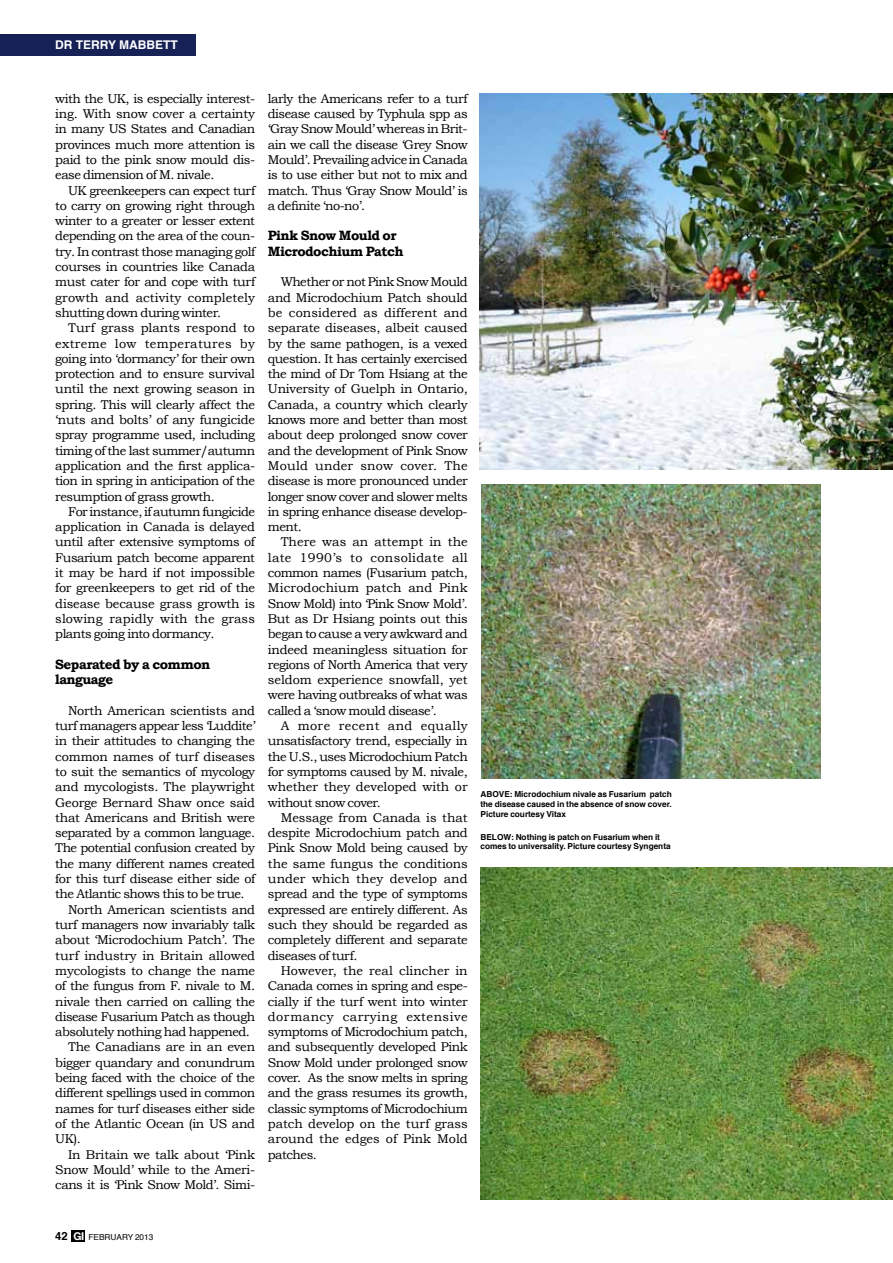
<style>
.page{position:relative;width:893px;height:1263px;background:#fff}
.page>*{position:absolute;margin:0;border:0;box-sizing:border-box;transform-origin:0 0}
.t1{font:700 13.5px/15.3px "Bookman Old Style";letter-spacing:-.04em;color:#000}
.t2{font:12.75px/15.3px "Bookman Old Style";letter-spacing:-.035em;color:#000;text-align:justify}
.t3{font:12.75px "Bookman Old Style";letter-spacing:-.01em;color:#000}
.t4{font:12.75px "Bookman Old Style";letter-spacing:-.015em;color:#000}
.t5{font:12.75px "Bookman Old Style";letter-spacing:-.005em;color:#000}
.t6{font:700 12px "Helvetica";color:#fff}
.t7{font:700 8.25px/9.8px "Helvetica";color:#000;text-align:justify}
.t8{font:8.25px "Helvetica";color:#000}
.s1{font-weight:700;font-size:11.25px}
.s2{font-family:"Helvetica Neue";font-weight:700;font-size:10.8px;color:#fff}
</style>
<div class="page">
<div style="left:0;top:34px;width:196px;height:21px;background:#162155"></div>
<img style="left:479px;top:94px;width:414px;height:375px">
<img style="left:481px;top:485px;width:340px;height:293px">
<img style="left:480px;top:867px;width:413px;height:332px">
<div style="left:71px;top:1230px;width:14px;height:11px;background:#000"></div>
<p class="t6" style="left:55px;top:35px;width:30px">DR TERR</p>
<p class="t6" style="left:108px;top:35px;width:56px">Y MABBETT</p>
<p class="t2" style="left:55px;top:91px;width:201px">with the UK, is especially interest&shy;ing. With snow cover a certainty in many US States and Canadian provinces much more attention is paid to the pink snow mould dis&shy;ease dimension of M. nivale.</p>
<p class="t2" style="left:55px;top:182px;width:201px;text-indent:13px">UK greenkeepers can expect turf to carry on growing right through winter to a greater or lesser extent depending on the area of the coun&shy;try. In contrast those managing golf courses in countries like Canada must cater for and cope with turf growth and activity completely shutting down during winter.</p>
<p class="t2" style="left:55px;top:320px;width:201px;text-indent:13px">Turf grass plants respond to extreme low temperatures by going into ‘dormancy’ for their own protection and to ensure survival until the next growing season in spring. This will clearly affect the ‘nuts and bolts’ of any fungicide spray programme used, including timing of the last summer/autumn application and the first applica&shy;tion in spring in anticipation of the resumption of grass growth.</p>
<p class="t2" style="left:55px;top:504px;width:201px;text-indent:13px">For instance, if autumn fungicide application in Canada is delayed until after extensive symptoms of Fusarium patch become apparent it may be hard if not impossible for greenkeepers to get rid of the disease because grass growth is slowing rapidly with the grass plants going into dormancy.</p>
<p class="t1" style="left:55px;top:656px;width:157px">Separated by a common language</p>
<p class="t4" style="left:68px;top:703px;width:189px">North American scientists and</p>
<p class="t2" style="left:55px;top:718px;width:201px">turf managers appear less ‘Luddite’</p>
<p class="t2" style="left:55px;top:733px;width:201px">in their attitudes to changing the</p>
<p class="t3" style="left:55px;top:749px;width:201px">common names of turf diseases</p>
<p class="t2" style="left:55px;top:764px;width:201px">to suit the semantics of mycology</p>
<p class="t3" style="left:55px;top:780px;width:201px">and mycologists. The playwright</p>
<p class="t4" style="left:55px;top:795px;width:201px">George Bernard Shaw once said</p>
<p class="t2" style="left:55px;top:810px;width:201px">that Americans and British were</p>
<p class="t2" style="left:55px;top:825px;width:201px">separated by a common language.</p>
<p class="t2" style="left:55px;top:840px;width:201px">The potential confusion created by</p>
<p class="t2" style="left:55px;top:856px;width:201px">the many different names created</p>
<p class="t2" style="left:55px;top:871px;width:201px">for this turf disease either side of</p>
<p class="t2" style="left:55px;top:886px;width:191px">the Atlantic shows this to be true.</p>
<p class="t4" style="left:68px;top:902px;width:189px">North American scientists and</p>
<p class="t2" style="left:55px;top:917px;width:201px">turf managers now invariably talk</p>
<p class="t2" style="left:55px;top:932px;width:201px">about ‘Microdochium Patch’. The</p>
<p class="t5" style="left:55px;top:948px;width:201px">turf industry in Britain allowed</p>
<p class="t3" style="left:55px;top:963px;width:201px">mycologists to change the name</p>
<p class="t2" style="left:55px;top:978px;width:201px">of the fungus from F. nivale to M.</p>
<p class="t2" style="left:55px;top:993px;width:201px">nivale then carried on calling the</p>
<p class="t2" style="left:55px;top:1009px;width:201px">disease Fusarium Patch as though</p>
<p class="t2" style="left:55px;top:1024px;width:196px">absolutely nothing had happened.</p>
<p class="t4" style="left:68px;top:1040px;width:189px">The Canadians are in an even</p>
<p class="t2" style="left:55px;top:1055px;width:201px">bigger quandary and conundrum</p>
<p class="t2" style="left:55px;top:1070px;width:201px">being faced with the choice of the</p>
<p class="t2" style="left:55px;top:1085px;width:201px">different spellings used in common</p>
<p class="t2" style="left:55px;top:1100px;width:201px">names for turf diseases either side</p>
<p class="t2" style="left:55px;top:1116px;width:201px">of the Atlantic Ocean (in US and</p>
<p class="t2" style="left:55px;top:1131px;width:27px">UK).</p>
<p class="t3" style="left:68px;top:1147px;width:189px">In Britain we talk about ‘Pink</p>
<p class="t2" style="left:55px;top:1162px;width:201px">Snow Mould’ while to the Ameri-</p>
<p class="t2" style="left:55px;top:1177px;width:201px">cans it is ‘Pink Snow Mold’. Simi-</p>
<p class="t2" style="left:268px;top:91px;width:201px">larly the Americans refer to a turf disease caused by Typhula spp as ‘Gray Snow Mould’ whereas in Brit&shy;ain we call the disease ‘Grey Snow Mould’. Prevailing advice in Canada is to use either but not to mix and match. Thus ‘Gray Snow Mould’ is a definite ‘no-no’.</p>
<p class="t1" style="left:268px;top:228px;width:137px">Pink Snow Mould or<br>Microdochium Patch</p>
<p class="t2" style="left:268px;top:274px;width:201px;text-indent:13px">Whether or not Pink Snow Mould and Microdochium Patch should be considered as different and separate diseases, albeit caused by the same pathogen, is a vexed question. It has certainly exercised the mind of Dr Tom Hsiang at the University of Guelph in Ontario, Canada, a country which clearly knows more and better than most about deep prolonged snow cover and the development of Pink Snow Mould under snow cover. The disease is more pronounced under longer snow cover and slower melts in spring enhance disease develop&shy;ment.</p>
<p class="t2" style="left:268px;top:534px;width:201px;text-indent:13px">There was an attempt in the late 1990’s to consolidate all common names (Fusarium patch, Microdochium patch and Pink Snow Mold) into ‘Pink Snow Mold’.<br>But as Dr Hsiang points out this began to cause a very awkward and indeed meaningless situation for regions of North America that very seldom experience snowfall, yet were having outbreaks of what was called a ‘snow mould disease’.</p>
<p class="t2" style="left:268px;top:718px;width:201px;text-indent:13px">A more recent and equally unsatisfactory trend, especially in the U.S., uses Microdochium Patch for symptoms caused by M. nivale, whether they developed with or without snow cover.</p>
<p class="t2" style="left:268px;top:810px;width:201px;text-indent:13px">Message from Canada is that despite Microdochium patch and Pink Snow Mold being caused by the same fungus the conditions under which they develop and spread and the type of symptoms expressed are entirely different. As such they should be regarded as completely different and separate diseases of turf.</p>
<p class="t2" style="left:268px;top:963px;width:201px;text-indent:13px">However, the real clincher in Canada comes in spring and espe&shy;cially if the turf went into winter dormancy carrying extensive symptoms of Microdochium patch, and subsequently developed Pink Snow Mold under prolonged snow cover. As the snow melts in spring and the grass resumes its growth, classic symptoms of Microdochium patch develop on the turf grass around the edges of Pink Mold patches.</p>
<p class="t7" style="left:480px;top:789px;width:193px">ABOVE: Microdochium nivale as Fusarium patch the disease caused in the absence of snow cover.<br>Picture courtesy Vitax</p>
<p class="t7" style="left:480px;top:832px;width:192px">BELOW: Nothing is patch on Fusarium when it comes to universality. Picture courtesy Syngenta</p>
<p class="t8" style="left:55px;top:1231px;width:45px"><span class="s1">42</span> <span class="s2">GI</span> FEBRUARY</p>
<p class="t8" style="left:135px;top:1231px;width:20px">2013</p>
</div>
